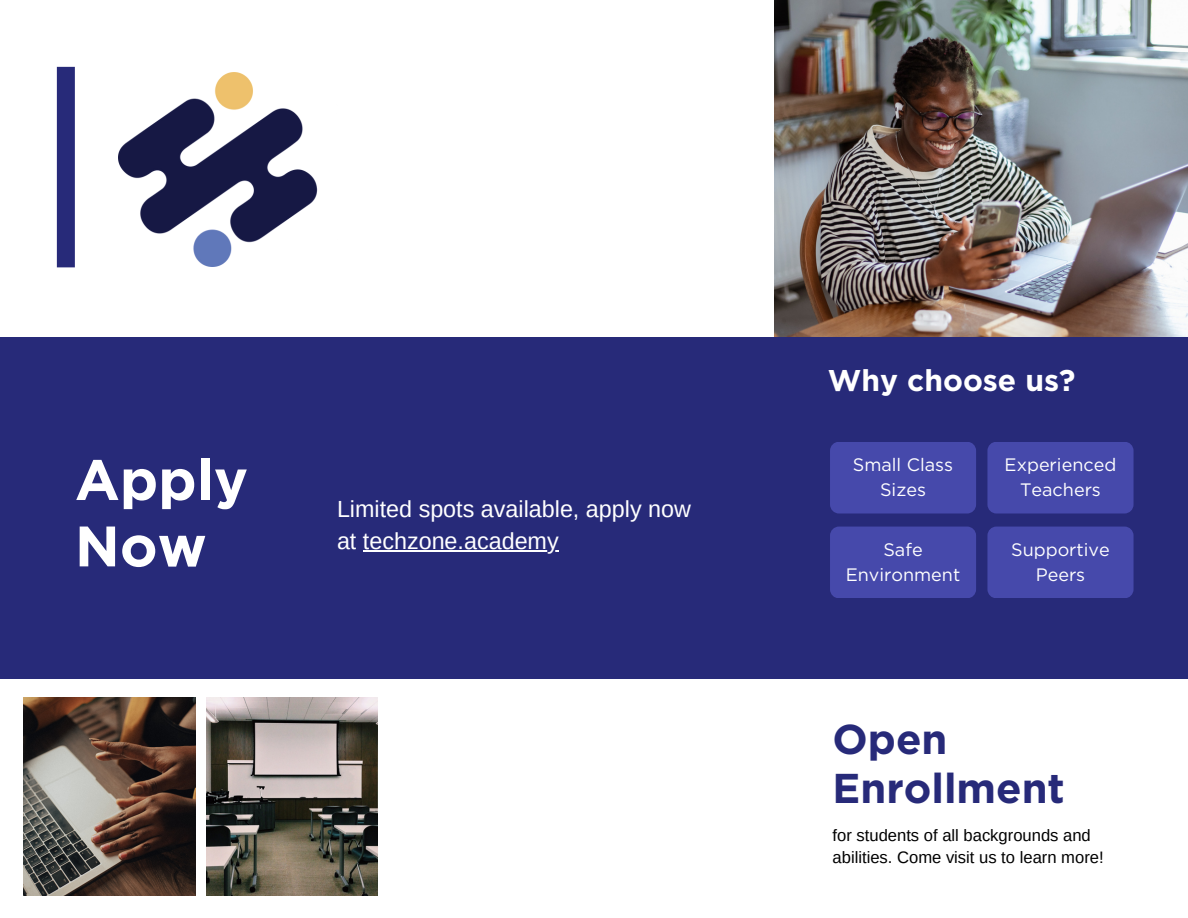
<style>
.page{position:relative;width:1188px;height:918px;background:#fff}
.page>*{position:absolute;margin:0;border:0;box-sizing:border-box;transform-origin:0 0}
.t1{font:700 57px/66.3px "Gotham";color:#fff}
.t2{font:700 41.7px "Gotham";color:#272a79}
.t3{font:700 30px "Gotham";color:#fff}
.t4{font:23.4px/31.7px "Arimo";color:#fff}
.t5{font:18px/24.8px "Gotham";color:#fff;text-align:center}
.t6{font:16.65px/22.5px "Arimo";color:#000}
</style>
<div class="page">
<img style="left:23px;top:697px;width:172px;height:198px">
<img style="left:207px;top:697px;width:171px;height:198px">
<img style="left:774px;top:0;width:414px;height:337px">
<div style="left:0;top:337px;width:1188px;height:341px;background:#272a79"></div>
<div style="left:830px;top:442px;width:146px;height:72px;background:#4649ab;border-radius:9px"></div>
<div style="left:830px;top:527px;width:146px;height:71px;background:#4649ab;border-radius:9px"></div>
<div style="left:987px;top:442px;width:147px;height:72px;background:#4649ab;border-radius:9px"></div>
<div style="left:987px;top:527px;width:147px;height:71px;background:#4649ab;border-radius:9px"></div>
<div style="left:57px;top:67px;width:18px;height:200px;background:#272a79"></div>
<img style="left:119px;top:72px;width:199px;height:195px">
<svg style="left:363px;top:550px;width:6px;height:2px"></svg>
<hr style="left:369px;top:550px;width:190px;height:2px;background:#fff">
<p class="t1" style="left:75px;top:446px;width:175px">Apply<br>Now</p>
<p class="t4" style="left:337px;top:493px;width:355px">Limited spots available, apply now at techzone.academy</p>
<p class="t3" style="left:828px;top:362px;width:249px">Why choose us?</p>
<p class="t5" style="left:853px;top:452px;width:102px">Small Class<br>Sizes</p>
<p class="t5" style="left:846px;top:537px;width:116px">Safe<br>Environment</p>
<p class="t5" style="left:1005px;top:452px;width:113px">Experienced<br>Teachers</p>
<p class="t5" style="left:1011px;top:537px;width:100px">Supportive<br>Peers</p>
<p class="t2" style="left:833px;top:714px;width:116px">Open</p>
<p class="t2" style="left:833px;top:763px;width:234px">Enrollment</p>
<p class="t6" style="left:833px;top:824px;width:273px">for students of all backgrounds and abilities. Come visit us to learn more!</p>
</div>
